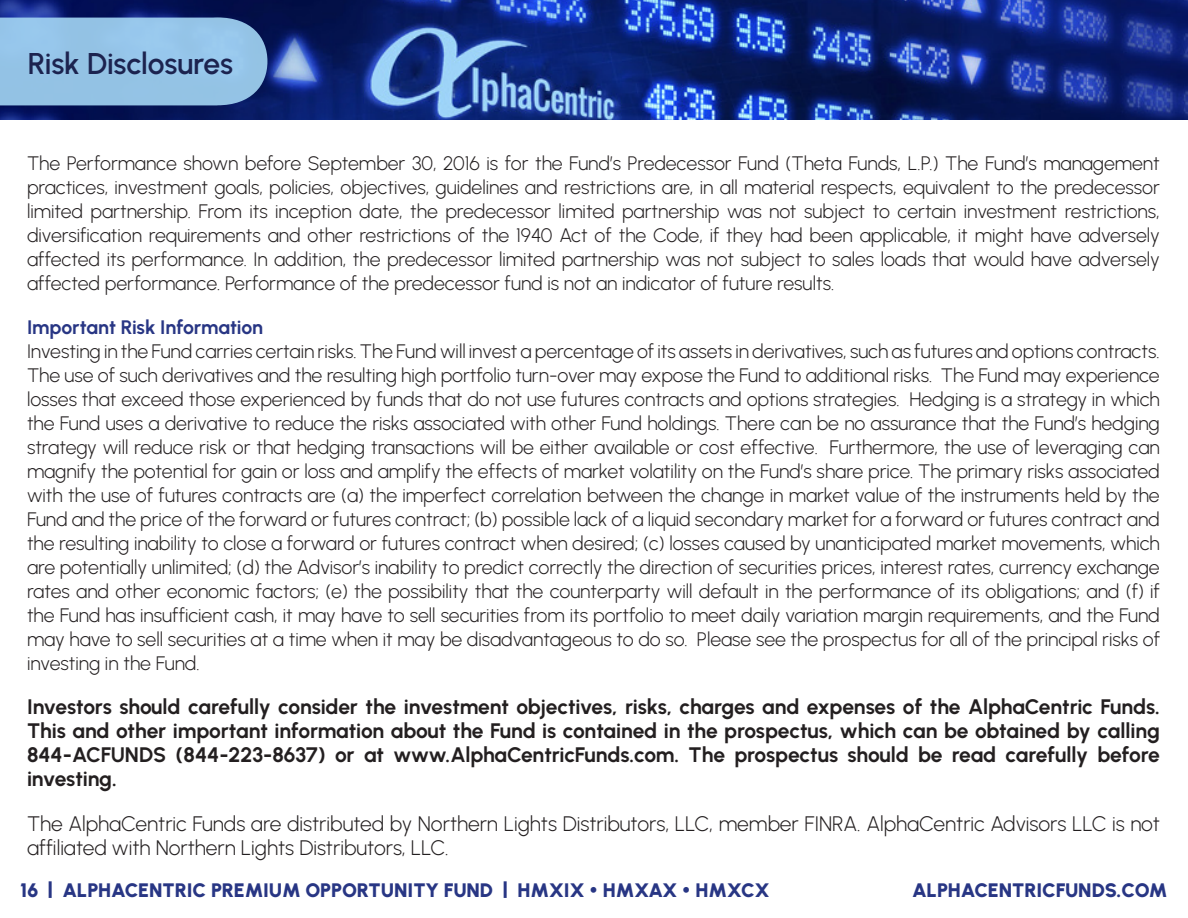
<style>
.page{position:relative;width:1188px;height:918px;background:#fff}
.page>*{position:absolute;margin:0;border:0;box-sizing:border-box;transform-origin:0 0}
.t1{font:600 30px "Urbanist";letter-spacing:-.005em;color:#1c234f}
.t2{font:700 21px/24px "Urbanist";letter-spacing:-.01em;color:#231f20;text-align:justify}
.t3{font:300 21px/24px "Urbanist";color:#231f20}
.t4{font:300 19.5px/24px "Urbanist";color:#231f20;text-align:justify}
.t5{font:900 19.5px "Urbanist";color:#283684}
.t6{font:700 19.5px "Urbanist";letter-spacing:-.01em;color:#283684}
</style>
<div class="page">
<img style="left:0;top:0;width:1188px;height:119px">
<div style="left:0;top:17px;width:267px;height:88px;background:#94c3e6"></div>
<p class="t1" style="left:28px;top:44px;width:207px">Risk Disclosures</p>
<p class="t4" style="left:27px;top:150px;width:1134px">The Performance shown before September 30, 2016 is for the Fund’s Predecessor Fund (Theta Funds, L.P.) The Fund’s management practices, investment goals, policies, objectives, guidelines and restrictions are, in all material respects, equivalent to the predecessor limited partnership. From its inception date, the predecessor limited partnership was not subject to certain investment restrictions, diversification requirements and other restrictions of the 1940 Act of the Code, if they had been applicable, it might have adversely affected its performance. In addition, the predecessor limited partnership was not subject to sales loads that would have adversely affected performance. Performance of the predecessor fund is not an indicator of future results.</p>
<p class="t6" style="left:27px;top:314px;width:237px">Important Risk Information</p>
<p class="t4" style="left:27px;top:339px;width:1135px">Investing in the Fund carries certain risks. The Fund will invest a percentage of its assets in derivatives, such as futures and options contracts.<br>The use of such derivatives and the resulting high portfolio turn-over may expose the Fund to additional risks. The Fund may experience losses that exceed those experienced by funds that do not use futures contracts and options strategies. Hedging is a strategy in which the Fund uses a derivative to reduce the risks associated with other Fund holdings. There can be no assurance that the Fund’s hedging strategy will reduce risk or that hedging transactions will be either available or cost effective. Furthermore, the use of leveraging can magnify the potential for gain or loss and amplify the effects of market volatility on the Fund’s share price. The primary risks associated with the use of futures contracts are (a) the imperfect correlation between the change in market value of the instruments held by the Fund and the price of the forward or futures contract; (b) possible lack of a liquid secondary market for a forward or futures contract and the resulting inability to close a forward or futures contract when desired; (c) losses caused by unanticipated market movements, which are potentially unlimited; (d) the Advisor’s inability to predict correctly the direction of securities prices, interest rates, currency exchange rates and other economic factors; (e) the possibility that the counterparty will default in the performance of its obligations; and (f) if the Fund has insufficient cash, it may have to sell securities from its portfolio to meet daily variation margin requirements, and the Fund may have to sell securities at a time when it may be disadvantageous to do so. Please see the prospectus for all of the principal risks of investing in the Fund.</p>
<p class="t2" style="left:27px;top:694px;width:1134px">Investors should carefully consider the investment objectives, risks, charges and expenses of the AlphaCentric Funds.<br>This and other important information about the Fund is contained in the prospectus, which can be obtained by calling 844-ACFUNDS (844-223-8637) or at www.AlphaCentricFunds.com. The prospectus should be read carefully before investing.</p>
<p class="t3" style="left:27px;top:811px;width:1134px">The AlphaCentric Funds are distributed by Northern Lights Distributors, LLC, member FINRA. AlphaCentric Advisors LLC is not affiliated with Northern Lights Distributors, LLC.</p>
<p class="t5" style="left:20px;top:877px;width:751px">16 | ALPHACENTRIC PREMIUM OPPORTUNITY FUND | HMXIX • HMXAX • HMXCX</p>
<p class="t5" style="left:912px;top:877px;width:257px">ALPHACENTRICFUNDS.COM</p>
</div>
